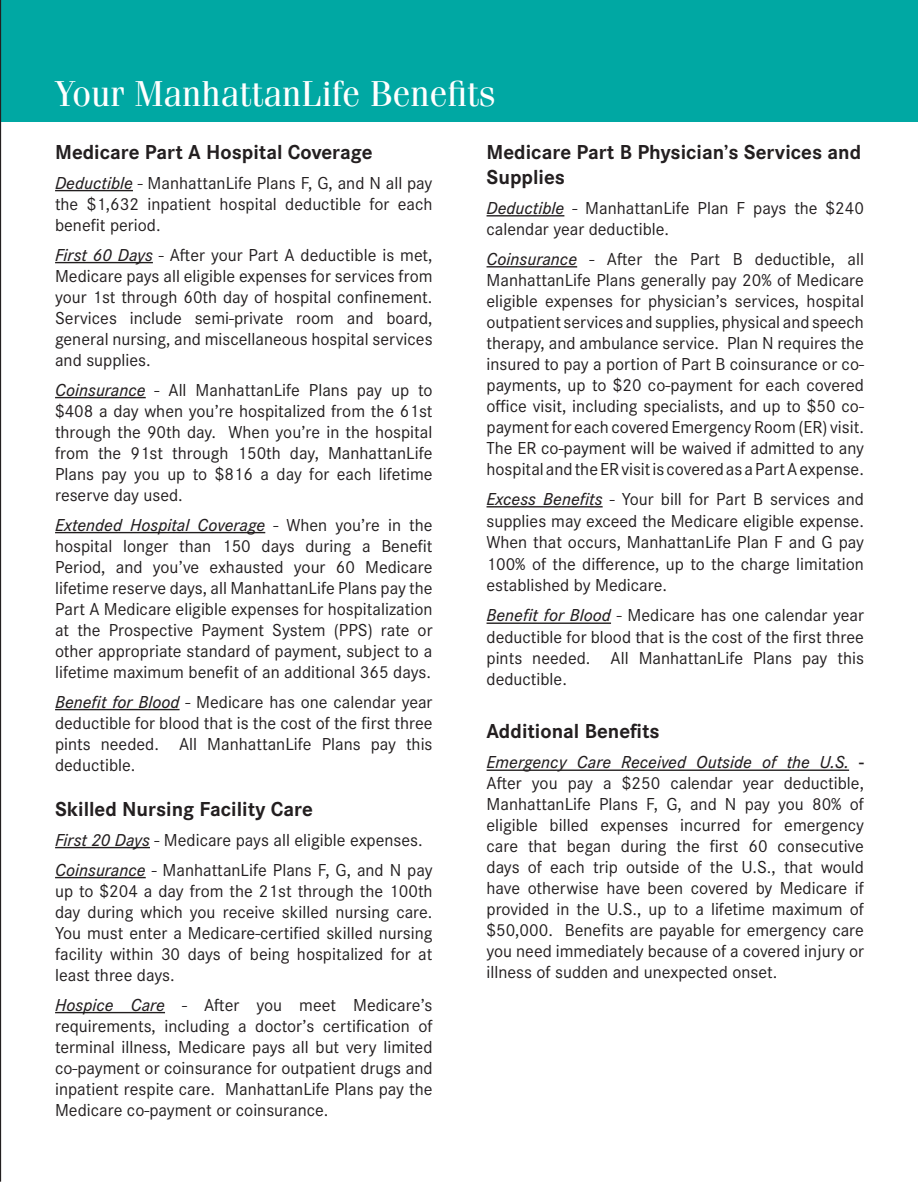
<style>
.page{position:relative;width:918px;height:1188px;background:#fff}
.page>*{position:absolute;margin:0;border:0;box-sizing:border-box;transform-origin:0 0}
.t1{font:36px "Fenice Pro ITC";color:#fff}
.t2{font:700 21px/25.2px "Corporate S Pro";color:#231f20}
.t3{font:18px/21px "Corporate S Pro";color:#231f20;text-align:justify}
.s1{font-weight:500;font-style:italic}
.s2{font-weight:700}
</style>
<div class="page">
<div style="left:0;top:0;width:918px;height:121px;background:#00a8a3"></div>
<hr style="left:0;top:0;width:1px;height:1182px;background:#231f20">
<hr style="left:55px;top:190px;width:78px;height:1px;background:#231f20">
<hr style="left:55px;top:262px;width:98px;height:1px;background:#231f20">
<hr style="left:55px;top:397px;width:91px;height:1px;background:#231f20">
<hr style="left:55px;top:532px;width:210px;height:1px;background:#231f20">
<hr style="left:55px;top:709px;width:125px;height:1px;background:#231f20">
<hr style="left:55px;top:847px;width:95px;height:1px;background:#231f20">
<hr style="left:55px;top:877px;width:91px;height:1px;background:#231f20">
<hr style="left:55px;top:1012px;width:110px;height:1px;background:#231f20">
<hr style="left:487px;top:215px;width:77px;height:2px;background:#231f20">
<hr style="left:487px;top:266px;width:90px;height:2px;background:#231f20">
<hr style="left:487px;top:506px;width:116px;height:2px;background:#231f20">
<hr style="left:487px;top:623px;width:124px;height:1px;background:#231f20">
<hr style="left:487px;top:770px;width:362px;height:1px;background:#231f20">
<p class="t1" style="left:55px;top:71px;width:442px">Your ManhattanLife Benefits</p>
<p class="t2" style="left:55px;top:138px;width:319px">Medicare Part A Hospital Coverage</p>
<p class="t3" style="left:55px;top:171px;width:379px"><span class="s1">Deductible</span> - ManhattanLife Plans F, G, and N all pay the $1,632 inpatient hospital deductible for each benefit period.</p>
<p class="t3" style="left:55px;top:243px;width:379px"><span class="s1">First 60 Days</span> - After your Part A deductible is met, Medicare pays all eligible expenses for services from your 1st through 60th day of hospital confinement.<br>Services include semi-private room and board, general nursing, and miscellaneous hospital services and supplies.</p>
<p class="t3" style="left:55px;top:378px;width:379px"><span class="s1">Coinsurance</span> - All ManhattanLife Plans pay up to $408 a day when you’re hospitalized from the 61st through the 90th day. When you’re in the hospital from the 91st through 150th day, ManhattanLife Plans pay you up to $816 a day for each lifetime reserve day used.</p>
<p class="t3" style="left:55px;top:513px;width:379px"><span class="s1">Extended Hospital Coverage</span> - When you’re in the hospital longer than 150 days during a Benefit Period, and you’ve exhausted your 60 Medicare lifetime reserve days, all ManhattanLife Plans pay the Part A Medicare eligible expenses for hospitalization at the Prospective Payment System (PPS) rate or other appropriate standard of payment, subject to a lifetime maximum benefit of an additional 365 days.</p>
<p class="t3" style="left:55px;top:690px;width:379px"><span class="s1">Benefit for Blood</span> - Medicare has one calendar year deductible for blood that is the cost of the first three pints needed. All ManhattanLife Plans pay this deductible.</p>
<p class="t2" style="left:55px;top:795px;width:259px">Skilled Nursing Facility Care</p>
<p class="t3" style="left:55px;top:828px;width:369px"><span class="s1">First 20 Days</span> - Medicare pays all eligible expenses.</p>
<p class="t3" style="left:55px;top:858px;width:379px"><span class="s1">Coinsurance</span> - ManhattanLife Plans F, G, and N pay up to $204 a day from the 21st through the 100th day during which you receive skilled nursing care.<br>You must enter a Medicare-certified skilled nursing facility within 30 days of being hospitalized for at least three days.</p>
<p class="t3" style="left:55px;top:993px;width:379px"><span class="s1">Hospice Care</span> - After you meet Medicare’s requirements, including a doctor’s certification of terminal illness, Medicare pays all but very limited co-payment or coinsurance for outpatient drugs and inpatient respite care. ManhattanLife Plans pay the Medicare co-payment or coinsurance.</p>
<p class="t2" style="left:487px;top:138px;width:376px">Medicare Part B Physician’s Services and<br>Supplies</p>
<p class="t3" style="left:487px;top:196px;width:379px"><span class="s1">Deductible</span> - ManhattanLife Plan F pays the $240 calendar year deductible.</p>
<p class="t3" style="left:487px;top:247px;width:379px"><span class="s1">Coinsurance</span> - After the Part B deductible, all ManhattanLife Plans generally pay 20% of Medicare eligible expenses for physician’s services, hospital outpatient services and supplies, physical and speech therapy, and ambulance service. Plan N requires the insured to pay a portion of Part B coinsurance or co&shy;payments, up to $20 co-payment for each covered office visit, including specialists, and up to $50 co&shy;payment for each covered Emergency Room (ER) visit.<br>The ER co-payment will be waived if admitted to any hospital and the ER visit is covered as a Part A expense.</p>
<p class="t3" style="left:487px;top:487px;width:379px;line-height:21.6px"><span class="s1">Excess Benefits</span> - Your bill for Part B services and supplies may exceed the Medicare eligible expense.<br>When that occurs, ManhattanLife Plan F and G pay 100% of the difference, up to the charge limitation established by Medicare.</p>
<p class="t3" style="left:487px;top:604px;width:379px"><span class="s1">Benefit for Blood</span> - Medicare has one calendar year deductible for blood that is the cost of the first three pints needed. All ManhattanLife Plans pay this deductible.</p>
<p class="t2" style="left:487px;top:717px;width:175px">Additional Benefits</p>
<p class="t3" style="left:487px;top:751px;width:379px"><span class="s1">Emergency Care Received Outside of the U.S.</span> <span class="s2">- </span>After you pay a $250 calendar year deductible, ManhattanLife Plans F, G, and N pay you 80% of eligible billed expenses incurred for emergency care that began during the first 60 consecutive days of each trip outside of the U.S., that would have otherwise have been covered by Medicare if provided in the U.S., up to a lifetime maximum of $50,000. Benefits are payable for emergency care you need immediately because of a covered injury or illness of sudden and unexpected onset.</p>
</div>
